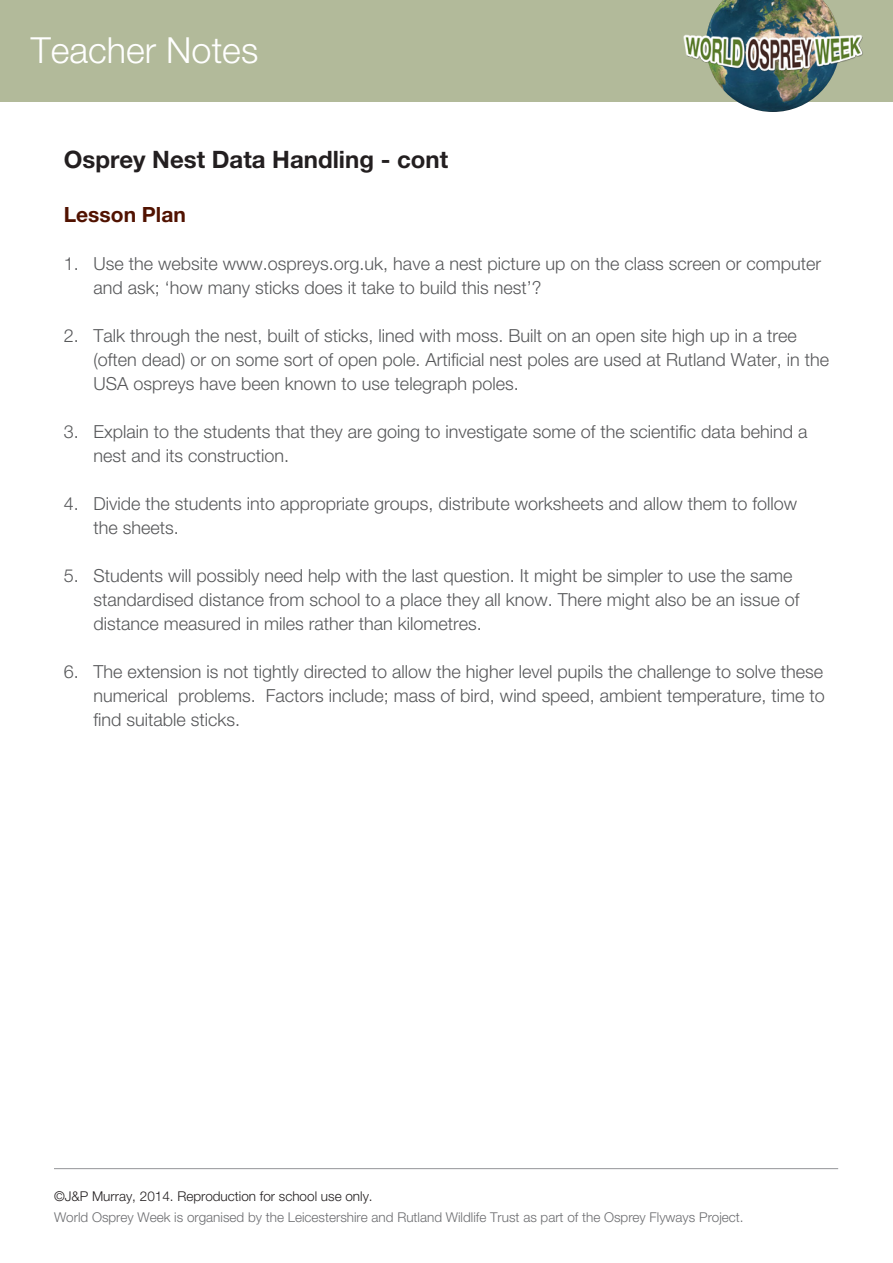
<style>
.page{position:relative;width:893px;height:1263px;background:#fff}
.page>*{position:absolute;margin:0;border:0;box-sizing:border-box;transform-origin:0 0}
.t1{font:300 36px "Helvetica Neue";color:#fff}
.t2{font:700 24px "Helvetica Neue";color:#231f20}
.t3{font:700 21px "Helvetica Neue";color:#511200}
.t4{font:300 18px/24px "Helvetica Neue";color:#57585a}
.t5{font:300 13.5px "Helvetica Neue";color:#6c6d70}
.t6{font:300 13.5px "Helvetica Neue";color:#231f20}
</style>
<div class="page">
<div style="left:0;top:0;width:893px;height:102px;background:#b2ba9a"></div>
<img style="left:707px;top:0;width:132px;height:112px">
<img style="left:683px;top:31px;width:180px;height:44px">
<hr style="left:54px;top:1168px;width:784px;height:1px;background:#939598">
<h1 class="t1" style="left:31px;top:28px;width:229px">Teacher Notes</h1>
<p class="t2" style="left:64px;top:144px;width:386px">Osprey Nest Data Handling - cont</p>
<p class="t3" style="left:64px;top:201px;width:124px">Lesson Plan</p>
<p class="t4" style="left:94px;top:251px;width:729px;text-indent:-30px">1. Use the website www.ospreys.org.uk, have a nest picture up on the class screen or computer and ask; ‘how many sticks does it take to build this nest’?</p>
<p class="t4" style="left:94px;top:323px;width:737px;text-indent:-30px">2. Talk through the nest, built of sticks, lined with moss. Built on an open site high up in a tree (often dead) or on some sort of open pole. Artificial nest poles are used at Rutland Water, in the<br>USA ospreys have been known to use telegraph poles.</p>
<p class="t4" style="left:94px;top:419px;width:715px;text-indent:-30px">3. Explain to the students that they are going to investigate some of the scientific data behind a nest and its construction.</p>
<p class="t4" style="left:94px;top:491px;width:705px;text-indent:-30px">4. Divide the students into appropriate groups, distribute worksheets and allow them to follow the sheets.</p>
<p class="t4" style="left:94px;top:563px;width:707px;text-indent:-30px">5. Students will possibly need help with the last question. It might be simpler to use the same standardised distance from school to a place they all know. There might also be an issue of distance measured in miles rather than kilometres.</p>
<p class="t4" style="left:94px;top:659px;width:733px;text-align:justify;text-indent:-30px">6. The extension is not tightly directed to allow the higher level pupils the challenge to solve these numerical problems. Factors include; mass of bird, wind speed, ambient temperature, time to find suitable sticks.</p>
<p class="t6" style="left:54px;top:1188px;width:320px">©J&amp;P Murray, 2014. Reproduction for school use only.</p>
<p class="t5" style="left:54px;top:1209px;width:691px">World Osprey Week is organised by the Leicestershire and Rutland Wildlife Trust as part of the Osprey Flyways Project.</p>
</div>
